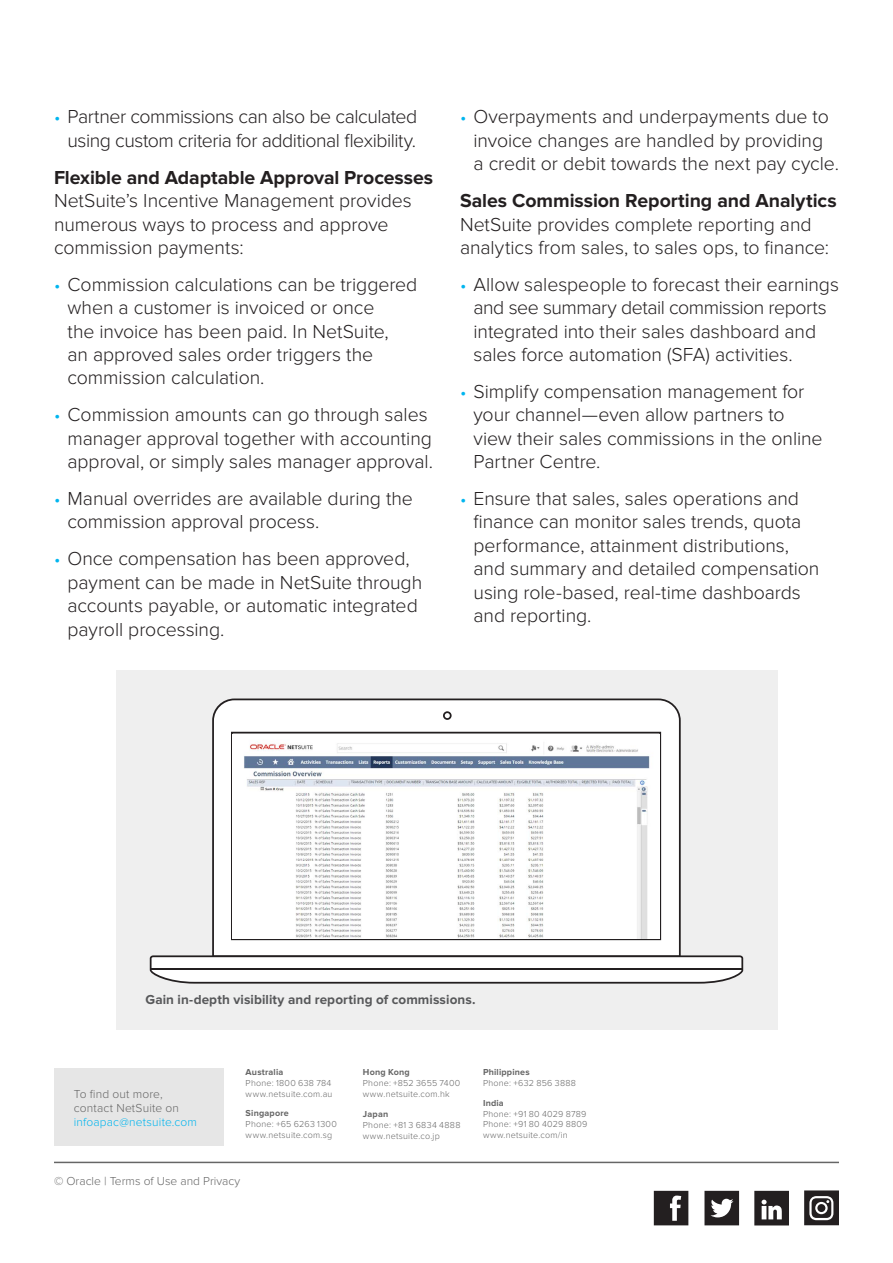
<style>
.page{position:relative;width:893px;height:1263px;background:#fff}
.page>*{position:absolute;margin:0;border:0;box-sizing:border-box;transform-origin:0 0}
.Main_Body_2016{font:300 19.5px/23.4px "Proxima Nova";letter-spacing:-.005em;color:#231f20}
.Main_Body_2016-2{font:300 19.5px/23.4px "Proxima Nova";letter-spacing:-.025em;color:#231f20;text-align:right}
.H2_Main_Body_Header{font:700 19.5px "Proxima Nova";letter-spacing:-.005em;color:#231f20}
.Caption_2016{font:700 13.5px "Proxima Nova";letter-spacing:.01em;color:#57585a}
.t1{font:300 12px/14.4px "Proxima Nova";color:#666}
.t2{font:300 12px "Proxima Nova";letter-spacing:.015em;color:#00b5ef}
.t3{font:300 9px/10.8px "Proxima Nova";letter-spacing:.025em;color:#666}
.t4{font:700 9px "Proxima Nova";letter-spacing:.02em;color:#666}
.s1{font-size:18px;color:#00b5ef}
</style>
<div class="page">
<hr style="left:54px;top:1162px;width:785px;height:1px;background:#666">
<svg style="left:804px;top:1190px;width:35px;height:35px"></svg>
<div style="left:116px;top:671px;width:661px;height:359px;background:#efefef"></div>
<svg style="left:212px;top:698px;width:469px;height:257px;fill:#fff"></svg>
<svg style="left:443px;top:711px;width:9px;height:9px"></svg>
<svg style="left:150px;top:955px;width:593px;height:28px"></svg>
<hr style="left:150px;top:968px;width:592px;height:1px;background:#231f20">
<svg style="left:231px;top:732px;width:430px;height:208px"></svg>
<img style="left:232px;top:735px;width:427px;height:203px">
<svg style="left:704px;top:1191px;width:35px;height:34px"></svg>
<svg style="left:654px;top:1191px;width:34px;height:34px"></svg>
<svg style="left:754px;top:1191px;width:35px;height:34px"></svg>
<div style="left:54px;top:1068px;width:170px;height:78px;background:#e6e6e6"></div>
<p class="Main_Body_2016-2" style="left:54px;top:105px;width:365px"><span class="s1">•</span> Partner commissions can also be calculated using custom criteria for additional flexibility.</p>
<p class="H2_Main_Body_Header" style="left:54px;top:166px;width:380px">Flexible and Adaptable Approval Processes</p>
<p class="Main_Body_2016" style="left:54px;top:189px;width:359px">NetSuite’s Incentive Management provides numerous ways to process and approve commission payments:</p>
<p class="Main_Body_2016" style="left:68px;top:273px;width:351px;text-indent:-14px"><span class="s1">•</span> Commission calculations can be triggered when a customer is invoiced or once<br>the invoice has been paid. In NetSuite,<br>an approved sales order triggers the commission calculation.</p>
<p class="Main_Body_2016" style="left:68px;top:403px;width:367px;text-indent:-14px"><span class="s1">•</span> Commission amounts can go through sales manager approval together with accounting approval, or simply sales manager approval.</p>
<p class="Main_Body_2016" style="left:68px;top:487px;width:347px;text-indent:-14px"><span class="s1">•</span> Manual overrides are available during the commission approval process.</p>
<p class="Main_Body_2016" style="left:68px;top:547px;width:356px;text-indent:-14px"><span class="s1">•</span> Once compensation has been approved, payment can be made in NetSuite through accounts payable, or automatic integrated payroll processing.</p>
<p class="Main_Body_2016" style="left:473px;top:105px;width:367px;text-indent:-14px"><span class="s1">•</span> Overpayments and underpayments due to invoice changes are handled by providing<br>a credit or debit towards the next pay cycle.</p>
<p class="H2_Main_Body_Header" style="left:460px;top:189px;width:378px">Sales Commission Reporting and Analytics</p>
<p class="Main_Body_2016" style="left:460px;top:213px;width:371px">NetSuite provides complete reporting and analytics from sales, to sales ops, to finance:</p>
<p class="Main_Body_2016" style="left:473px;top:273px;width:367px;text-indent:-14px"><span class="s1">•</span> Allow salespeople to forecast their earnings and see summary detail commission reports integrated into their sales dashboard and sales force automation (SFA) activities.</p>
<p class="Main_Body_2016" style="left:473px;top:380px;width:351px;text-indent:-14px"><span class="s1">•</span> Simplify compensation management for your channel—even allow partners to view their sales commissions in the online Partner Centre.</p>
<p class="Main_Body_2016" style="left:473px;top:487px;width:347px;text-indent:-14px"><span class="s1">•</span> Ensure that sales, sales operations and finance can monitor sales trends, quota performance, attainment distributions, and summary and detailed compensation using role-based, real-time dashboards and reporting.</p>
<p class="Caption_2016" style="left:145px;top:992px;width:332px">Gain in-depth visibility and reporting of commissions.</p>
<p class="t1" style="left:74px;top:1086px;width:107px">To find out more, contact NetSuite on</p>
<p class="t2" style="left:74px;top:1115px;width:125px">infoapac@netsuite.com</p>
<p class="t4" style="left:246px;top:1067px;width:39px">Australia</p>
<p class="t3" style="left:246px;top:1078px;width:88px">Phone: 1800 638 784 www.netsuite.com.au</p>
<p class="t4" style="left:246px;top:1108px;width:45px">Singapore</p>
<p class="t3" style="left:246px;top:1118px;width:93px">Phone: +65 6263 1300 www.netsuite.com.sg</p>
<p class="t1" style="left:54px;top:1174px;width:188px">© Oracle | Terms of Use and Privacy</p>
<p class="t4" style="left:363px;top:1067px;width:48px">Hong Kong</p>
<p class="t3" style="left:363px;top:1078px;width:99px">Phone: +852 3655 7400 www.netsuite.com.hk</p>
<p class="t4" style="left:363px;top:1109px;width:27px">Japan</p>
<p class="t3" style="left:363px;top:1120px;width:99px">Phone: +81 3 6834 4888 www.netsuite.co.jp</p>
<p class="t4" style="left:483px;top:1067px;width:48px">Philippines</p>
<p class="t3" style="left:483px;top:1078px;width:95px">Phone: +632 856 3888</p>
<p class="t4" style="left:483px;top:1097px;width:22px">India</p>
<p class="t3" style="left:483px;top:1108px;width:106px">Phone: +91 80 4029 8789<br>Phone: +91 80 4029 8809 www.netsuite.com/in</p>
</div>
